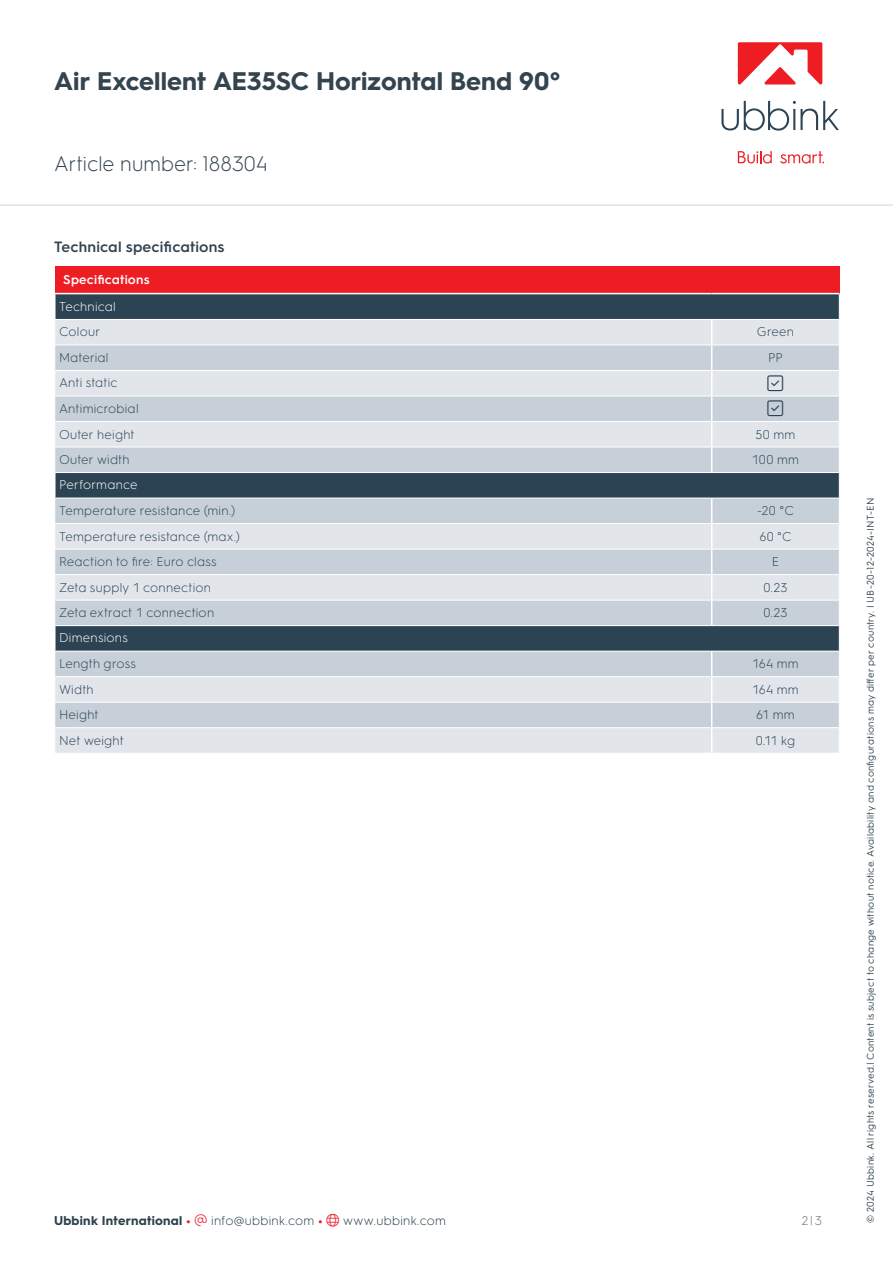
<style>
.page{position:relative;width:893px;height:1263px;background:#fff}
.page>*{position:absolute;margin:0;border:0;box-sizing:border-box;transform-origin:0 0}
.t1{font:700 25.5px "HGS3";letter-spacing:.005em;color:#33444f}
.t2{font:300 21px "HGS3";color:#33444f}
.t3{font:300 18px "Font Awesome 6 Pro";color:#2c4354}
.t4{font:600 15px "HGS3";letter-spacing:.01em;color:#33444f}
.t5{font:300 12.75px "HGS3";letter-spacing:.015em;color:#2c4354}
.t6{font:300 12.75px "HGS3";letter-spacing:.02em;color:#2c424c}
.t7{font:300 12.75px "HGS3";letter-spacing:.015em;color:#fff}
.t8{font:600 12.75px "HGS3";letter-spacing:.015em;color:#fff}
.t9{font:300 12.75px "HGS3";color:#66737c}
.t10{font:9.75px "HGS3";letter-spacing:.025em;color:#33444f}
.s1{font-weight:700}
.s2{font-weight:700;color:#e31e25}
.s3{color:#ee1f2d}
</style>
<div class="page">
<div style="left:55px;top:266px;width:784px;height:28px;background:#ee1d23"></div>
<svg style="left:56px;top:294px;width:783px;height:25px;background:#2f4656"></svg>
<div style="left:55px;top:320px;width:784px;height:433px;background:#e2e6eb"></div>
<svg style="left:55px;top:345px;width:784px;height:382px;background:#bbc5cd"></svg>
<hr style="left:54px;top:293px;width:658px;height:1px;background:#fff">
<hr style="left:712px;top:293px;width:127px;height:1px;background:#fff">
<hr style="left:55px;top:344px;width:657px;height:1px;background:#fff">
<hr style="left:712px;top:344px;width:127px;height:1px;background:#fff">
<hr style="left:55px;top:370px;width:657px;height:1px;background:#fff">
<hr style="left:712px;top:370px;width:127px;height:1px;background:#fff">
<hr style="left:55px;top:396px;width:657px;height:1px;background:#fff">
<hr style="left:712px;top:396px;width:127px;height:1px;background:#fff">
<hr style="left:55px;top:421px;width:657px;height:1px;background:#fff">
<hr style="left:712px;top:421px;width:127px;height:1px;background:#fff">
<hr style="left:55px;top:447px;width:657px;height:1px;background:#fff">
<hr style="left:712px;top:447px;width:127px;height:1px;background:#fff">
<svg style="left:711px;top:320px;width:1px;height:152px"></svg>
<hr style="left:54px;top:472px;width:658px;height:1px;background:#fff">
<hr style="left:712px;top:472px;width:128px;height:1px;background:#fff">
<hr style="left:54px;top:473px;width:2px;height:25px;background:#fff">
<hr style="left:54px;top:498px;width:658px;height:1px;background:#fff">
<hr style="left:712px;top:498px;width:128px;height:1px;background:#fff">
<hr style="left:55px;top:523px;width:657px;height:1px;background:#fff">
<hr style="left:712px;top:523px;width:127px;height:1px;background:#fff">
<hr style="left:55px;top:549px;width:657px;height:1px;background:#fff">
<hr style="left:712px;top:549px;width:127px;height:1px;background:#fff">
<hr style="left:55px;top:574px;width:657px;height:1px;background:#fff">
<hr style="left:712px;top:574px;width:127px;height:1px;background:#fff">
<hr style="left:55px;top:600px;width:657px;height:1px;background:#fff">
<hr style="left:712px;top:600px;width:127px;height:1px;background:#fff">
<svg style="left:711px;top:498px;width:1px;height:127px"></svg>
<hr style="left:54px;top:625px;width:658px;height:1px;background:#fff">
<hr style="left:712px;top:625px;width:128px;height:1px;background:#fff">
<hr style="left:54px;top:626px;width:2px;height:25px;background:#fff">
<hr style="left:54px;top:651px;width:658px;height:1px;background:#fff">
<hr style="left:712px;top:651px;width:128px;height:1px;background:#fff">
<hr style="left:55px;top:676px;width:657px;height:1px;background:#fff">
<hr style="left:712px;top:676px;width:127px;height:1px;background:#fff">
<hr style="left:55px;top:702px;width:657px;height:1px;background:#fff">
<hr style="left:712px;top:702px;width:127px;height:1px;background:#fff">
<hr style="left:55px;top:727px;width:657px;height:1px;background:#fff">
<hr style="left:712px;top:727px;width:127px;height:1px;background:#fff">
<svg style="left:711px;top:651px;width:1px;height:102px"></svg>
<svg style="left:839px;top:294px;width:1px;height:357px"></svg>
<hr style="left:0;top:204px;width:893px;height:2px;background:#e1e4e6">
<svg style="left:721px;top:101px;width:118px;height:30px"></svg>
<svg style="left:738px;top:151px;width:34px;height:13px"></svg>
<svg style="left:780px;top:151px;width:44px;height:13px"></svg>
<svg style="left:738px;top:42px;width:84px;height:43px"></svg>
<svg style="left:768px;top:375px;width:15px;height:16px"></svg>
<svg style="left:768px;top:400px;width:15px;height:16px"></svg>
<h1 class="t1" style="left:54px;top:63px;width:508px">Air Excellent AE35SC Horizontal Bend 90°</h1>
<h2 class="t2" style="left:54px;top:150px;width:216px">Article number: 188304</h2>
<p class="t4" style="left:54px;top:236px;width:172px">Technical specifications</p>
<p class="t8" style="left:63px;top:270px;width:88px">Specifications</p>
<p class="t7" style="left:59px;top:297px;width:58px">Technical</p>
<p class="t5" style="left:59px;top:323px;width:43px">Colour</p>
<p class="t5" style="left:757px;top:323px;width:39px">Green</p>
<p class="t5" style="left:59px;top:349px;width:51px">Material</p>
<p class="t5" style="left:768px;top:349px;width:16px">PP</p>
<p class="t5" style="left:59px;top:374px;width:60px">Anti static</p>
<h3 class="t3" style="left:768px;top:374px;width:17px">▲❑◆</h3>
<p class="t5" style="left:59px;top:400px;width:81px">Antimicrobial</p>
<h3 class="t3" style="left:768px;top:399px;width:17px">▲❑◆</h3>
<p class="t5" style="left:59px;top:425px;width:77px">Outer height</p>
<p class="t5" style="left:755px;top:425px;width:41px">50 mm</p>
<p class="t5" style="left:59px;top:451px;width:72px">Outer width</p>
<p class="t5" style="left:752px;top:451px;width:49px">100 mm</p>
<p class="t7" style="left:59px;top:476px;width:80px">Performance</p>
<p class="t5" style="left:59px;top:502px;width:178px">Temperature resistance (min.)</p>
<p class="t5" style="left:757px;top:502px;width:38px">-20 °C</p>
<p class="t5" style="left:59px;top:527px;width:183px">Temperature resistance (max.)</p>
<p class="t5" style="left:759px;top:527px;width:34px">60 °C</p>
<p class="t5" style="left:59px;top:553px;width:159px">Reaction to fire: Euro class</p>
<p class="t5" style="left:772px;top:553px;width:9px">E</p>
<p class="t5" style="left:59px;top:578px;width:154px">Zeta supply 1 connection</p>
<p class="t5" style="left:763px;top:578px;width:26px">0.23</p>
<p class="t5" style="left:59px;top:604px;width:157px">Zeta extract 1 connection</p>
<p class="t5" style="left:763px;top:604px;width:26px">0.23</p>
<p class="t7" style="left:59px;top:629px;width:70px">Dimensions</p>
<p class="t5" style="left:59px;top:655px;width:79px">Length gross</p>
<p class="t5" style="left:752px;top:655px;width:48px">164 mm</p>
<p class="t5" style="left:59px;top:680px;width:36px">Width</p>
<p class="t5" style="left:752px;top:680px;width:48px">164 mm</p>
<p class="t5" style="left:59px;top:706px;width:41px">Height</p>
<p class="t5" style="left:756px;top:706px;width:40px">61 mm</p>
<p class="t5" style="left:59px;top:732px;width:66px">Net weight</p>
<p class="t5" style="left:756px;top:732px;width:41px">0.11 kg</p>
<p class="t6" style="left:54px;top:1211px;width:394px"><span class="s1">Ubbink International</span> <span class="s2">•</span> <span class="s3">▼</span> info@ubbink.com <span class="s2">•</span> <span class="s3">●□</span> www.ubbink.com</p>
<p class="t9" style="left:802px;top:1211px;width:22px">2|3</p>
<p class="t10" style="left:864px;top:1222px;width:726px;rotate:-90deg">© 2024 Ubbink. All rights reserved.| Content is subject to change without notice. Availability and configurations may differ per country. | UB-20-12-2024-INT-EN</p>
</div>
